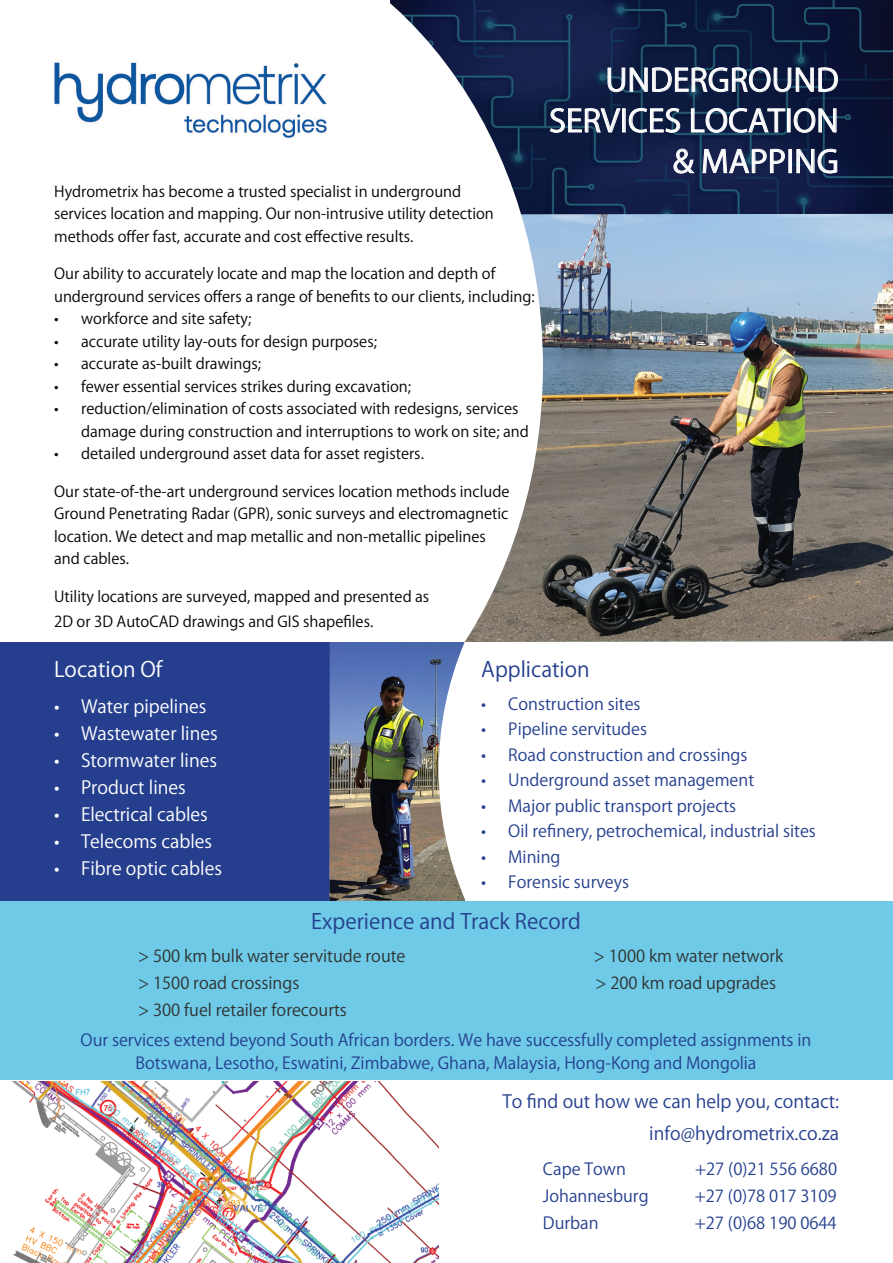
<style>
.page{position:relative;width:893px;height:1263px;background:#fff}
.page>*{position:absolute;margin:0;border:0;box-sizing:border-box;transform-origin:0 0}
.t1{font:30.45px/40.7px "Koz Go Pr 6 N";color:#fff;text-align:right;scale:1.04 1}
.t2{font:21px "Koz Go Pr 6 N";color:#253f8e}
.t3{font:21px "Koz Go Pr 6 N";color:#fff}
.t4{font:18px "Koz Go Pr 6 N";color:#fff}
.t5{font:18px/32.5px "Koz Go Pr 6 N";color:#253f8e;text-align:right}
.t6{font:16.5px/22.5px "Koz Go Pr 6 N";color:#253f8e;text-align:center}
.t7{font:16.5px "Koz Go Pr 6 N";color:#313232}
.t8{font:15px/22.5px "Koz Go Pr 6 N";color:#040503}
</style>
<div class="page">
<img style="left:543px;top:214px;width:350px;height:427px">
<img style="left:543px;top:0;width:350px;height:214px">
<svg style="left:607px;top:67px;width:231px;height:25px;background:#47536e"></svg>
<svg style="left:550px;top:108px;width:71px;height:25px;background:#485570"></svg>
<svg style="left:628px;top:108px;width:52px;height:25px"></svg>
<svg style="left:691px;top:108px;width:95px;height:25px;background:#3e4a67"></svg>
<div style="left:787px;top:109px;width:3px;height:23px;border:1px solid #fff"></div>
<svg style="left:793px;top:108px;width:44px;height:25px"></svg>
<svg style="left:673px;top:148px;width:21px;height:26px"></svg>
<svg style="left:702px;top:149px;width:83px;height:24px;background:#505a79"></svg>
<svg style="left:796px;top:148px;width:41px;height:26px"></svg>
<svg style="left:390px;top:0;width:153px;height:641px"></svg>
<div style="left:0;top:642px;width:329px;height:259px;background:#253f8e"></div>
<img style="left:54px;top:62px;width:273px;height:76px">
<img style="left:329px;top:642px;width:110px;height:259px">
<svg style="left:439px;top:641px;width:454px;height:260px"></svg>
<img style="left:11px;top:1081px;width:428px;height:182px">
<div style="left:0;top:901px;width:893px;height:179px;background:#6ecae7"></div>
<h1 class="t1" style="left:549px;top:61px;width:280px">UNDERGROUND<br>SERVICES LOCATION &amp; MAPPING</h1>
<p class="t8" style="left:54px;top:180px;width:441px">Hydrometrix has become a trusted specialist in underground services location and mapping. Our non-intrusive utility detection methods offer fast, accurate and cost effective results.</p>
<p class="t8" style="left:54px;top:263px;width:482px">Our ability to accurately locate and map the location and depth of underground services offers a range of benefits to our clients, including:</p>
<p class="t8" style="left:54px;top:308px;width:199px">• workforce and site safety;</p>
<p class="t8" style="left:54px;top:330px;width:324px">• accurate utility lay-outs for design purposes;</p>
<p class="t8" style="left:54px;top:353px;width:208px">• accurate as-built drawings;</p>
<p class="t8" style="left:54px;top:375px;width:358px">• fewer essential services strikes during excavation;</p>
<p class="t8" style="left:81px;top:398px;width:449px;text-indent:-27px">• reduction/elimination of costs associated with redesigns, services damage during construction and interruptions to work on site; and</p>
<p class="t8" style="left:54px;top:443px;width:371px">• detailed underground asset data for asset registers.</p>
<p class="t8" style="left:54px;top:480px;width:457px">Our state-of-the-art underground services location methods include Ground Penetrating Radar (GPR), sonic surveys and electromagnetic location. We detect and map metallic and non-metallic pipelines and cables.</p>
<p class="t8" style="left:54px;top:584px;width:377px;line-height:25.5px">Utility locations are surveyed, mapped and presented as<br>2D or 3D AutoCAD drawings and GIS shapefiles.</p>
<h2 class="t2" style="left:481px;top:657px;width:110px">Application</h2>
<p class="t6" style="left:481px;top:693px;width:161px">• Construction sites</p>
<p class="t6" style="left:481px;top:718px;width:167px">• Pipeline servitudes</p>
<p class="t6" style="left:481px;top:744px;width:268px">• Road construction and crossings</p>
<p class="t6" style="left:481px;top:769px;width:274px">• Underground asset management</p>
<p class="t6" style="left:481px;top:794px;width:256px">• Major public transport projects</p>
<p class="t6" style="left:481px;top:820px;width:336px">• Oil refinery, petrochemical, industrial sites</p>
<p class="t6" style="left:481px;top:845px;width:81px">• Mining</p>
<p class="t6" style="left:481px;top:871px;width:149px">• Forensic surveys</p>
<h2 class="t3" style="left:54px;top:657px;width:110px">Location Of</h2>
<p class="t4" style="left:54px;top:696px;width:154px">• Water pipelines</p>
<p class="t4" style="left:54px;top:723px;width:165px">• Wastewater lines</p>
<p class="t4" style="left:54px;top:750px;width:165px">• Stormwater lines</p>
<p class="t4" style="left:54px;top:777px;width:133px">• Product lines</p>
<p class="t4" style="left:54px;top:804px;width:155px">• Electrical cables</p>
<p class="t4" style="left:54px;top:831px;width:160px">• Telecoms cables</p>
<p class="t4" style="left:54px;top:858px;width:170px">• Fibre optic cables</p>
<h2 class="t2" style="left:311px;top:910px;width:271px">Experience and Track Record</h2>
<p class="t7" style="left:138px;top:947px;width:269px">&gt; 500 km bulk water servitude route</p>
<p class="t7" style="left:594px;top:947px;width:191px">&gt; 1000 km water network</p>
<p class="t7" style="left:138px;top:974px;width:163px">&gt; 1500 road crossings</p>
<p class="t7" style="left:595px;top:974px;width:182px">&gt; 200 km road upgrades</p>
<p class="t7" style="left:138px;top:1001px;width:210px">&gt; 300 fuel retailer forecourts</p>
<p class="t6" style="left:81px;top:1029px;width:732px">Our services extend beyond South African borders. We have successfully completed assignments in<br>Botswana, Lesotho, Eswatini, Zimbabwe, Ghana, Malaysia, Hong-Kong and Mongolia</p>
<p class="t5" style="left:503px;top:1085px;width:338px">To find out how we can help you, contact: info@hydrometrix.co.za</p>
<p class="t6" style="left:543px;top:1158px;width:84px">Cape Town</p>
<p class="t6" style="left:695px;top:1158px;width:143px">+27 (0)21 556 6680</p>
<p class="t6" style="left:543px;top:1185px;width:107px">Johannesburg</p>
<p class="t6" style="left:695px;top:1185px;width:143px">+27 (0)78 017 3109</p>
<p class="t6" style="left:543px;top:1212px;width:57px">Durban</p>
<p class="t6" style="left:695px;top:1212px;width:143px">+27 (0)68 190 0644</p>
</div>
